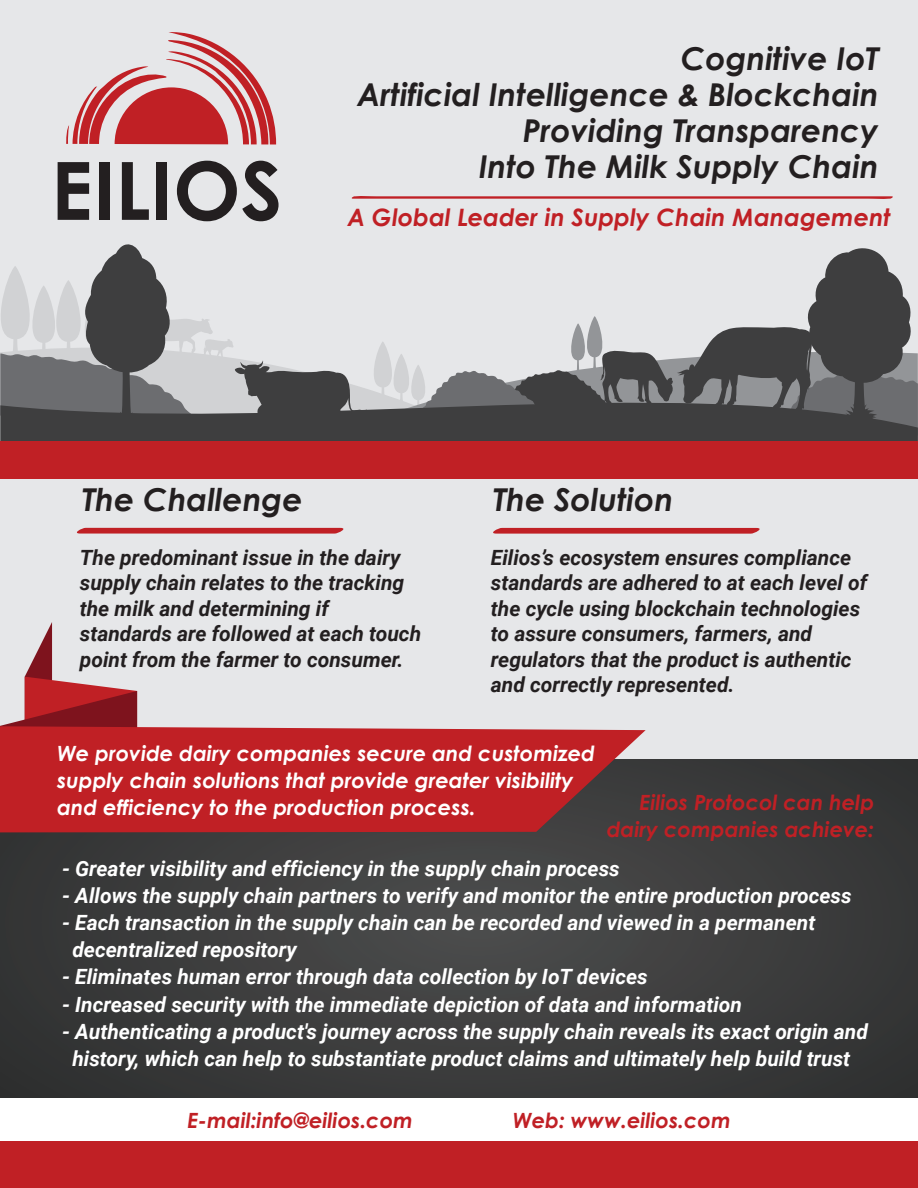
<style>
.page{position:relative;width:918px;height:1188px;background:#fff}
.page>*{position:absolute;margin:0;border:0;box-sizing:border-box;transform-origin:0 0}
.t1{font:700 80.4px "Century Gothic";color:#231f20}
.t2{font:italic 700 31.5px/36px "Century Gothic";color:#231f20;text-align:right}
.t3{font:italic 700 24px "Century Gothic";color:#c02025}
.t4{font:italic 700 21px/27px "Roboto";color:#fff}
.t5{font:italic 700 21px/25.5px "Roboto";color:#231f20}
.t6{font:italic 700 21px/27px "Century Gothic";color:#fff}
.t7{font:italic 700 21px/27px "Century Gothic";color:#c02025;text-align:right}
</style>
<div class="page">
<div style="left:0;top:0;width:918px;height:1022px;background:#e6e7e9"></div>
<svg style="left:0;top:244px;width:918px;height:126px"></svg>
<svg style="left:0;top:370px;width:918px;height:71px;background:#606062"></svg>
<div style="left:0;top:759px;width:918px;height:338px;background:#3b3c3c"></div>
<div style="left:0;top:441px;width:918px;height:38px;background:#c02025"></div>
<svg style="left:66px;top:32px;width:210px;height:113px"></svg>
<svg style="left:351px;top:196px;width:542px;height:3px;background:#c74b4f"></svg>
<div style="left:0;top:1141px;width:918px;height:47px;background:#c02025"></div>
<svg style="left:77px;top:528px;width:267px;height:6px;background:#c33236"></svg>
<svg style="left:493px;top:528px;width:267px;height:6px;background:#c23034"></svg>
<svg style="left:0;top:622px;width:137px;height:104px"></svg>
<svg style="left:0;top:726px;width:646px;height:106px;background:#b7262b"></svg>
<h1 class="t1" style="left:51px;top:130px;width:233px">EILIOS</h1>
<h2 class="t2" style="left:357px;top:39px;width:523px">Cognitive IoT<br>Artificial Intelligence &amp; Blockchain<br>Providing Transparency<br>Into The Milk Supply Chain</h2>
<p class="t3" style="left:347px;top:199px;width:545px">A Global Leader in Supply Chain Management</p>
<h2 class="t2" style="left:82px;top:480px;width:222px">The Challenge</h2>
<h2 class="t2" style="left:493px;top:480px;width:182px">The Solution</h2>
<p class="t5" style="left:80px;top:544px;width:343px">The predominant issue in the dairy supply chain relates to the tracking the milk and determining if standards are followed at each touch point from the farmer to consumer.</p>
<p class="t5" style="left:491px;top:544px;width:378px">Eilios’s ecosystem ensures compliance standards are adhered to at each level of the cycle using blockchain technologies to assure consumers, farmers, and regulators that the product is authentic and correctly represented.</p>
<p class="t6" style="left:57px;top:739px;width:540px">We provide dairy companies secure and customized supply chain solutions that provide greater visibility and efficiency to the production process.</p>
<p class="t7" style="left:607px;top:788px;width:269px">Eilios Protocol can help dairy companies achieve:</p>
<p class="t4" style="left:62px;top:855px;width:559px">- Greater visibility and efficiency in the supply chain process</p>
<p class="t4" style="left:62px;top:882px;width:791px">- Allows the supply chain partners to verify and monitor the entire production process</p>
<p class="t4" style="left:72px;top:909px;width:744px;text-indent:-10px">- Each transaction in the supply chain can be recorded and viewed in a permanent decentralized repository</p>
<p class="t4" style="left:62px;top:963px;width:587px">- Eliminates human error through data collection by IoT devices</p>
<p class="t4" style="left:62px;top:990px;width:681px">- Increased security with the immediate depiction of data and information</p>
<p class="t4" style="left:62px;top:1017px;width:807px;text-align:center">- Authenticating a product's journey across the supply chain reveals its exact origin and history, which can help to substantiate product claims and ultimately help build trust</p>
<p class="t7" style="left:187px;top:1106px;width:227px">E-mail:info@eilios.com</p>
<p class="t7" style="left:513px;top:1106px;width:219px">Web: www.eilios.com</p>
</div>
